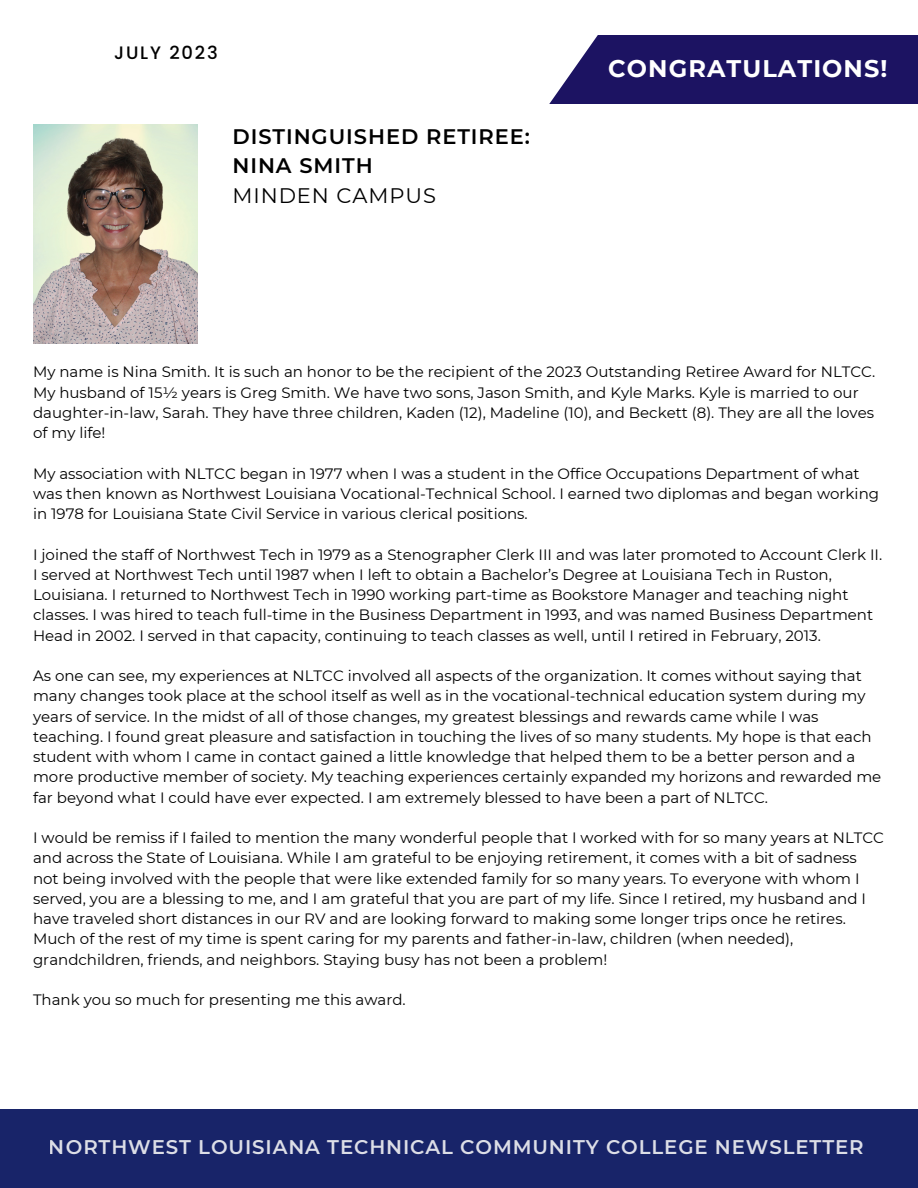
<style>
.page{position:relative;width:918px;height:1188px;background:#fff}
.page>*{position:absolute;margin:0;border:0;box-sizing:border-box;transform-origin:0 0}
.t1{font:700 24px "Montserrat";letter-spacing:.045em;color:#fff}
.t2{font:600 21px "Montserrat";letter-spacing:.045em;color:#000}
.t3{font:21px "Montserrat";letter-spacing:.045em;color:#000}
.t4{font:600 19.8px "Montserrat";letter-spacing:.045em;color:#f9f9f9}
.t5{font:500 18px "Poppins";letter-spacing:.1em;color:#000}
.t6{font:15px/20.2px "Montserrat";color:#000}
</style>
<div class="page">
<div style="left:0;top:1109px;width:918px;height:79px;background:#182469"></div>
<div style="left:545px;top:35px;width:373px;height:69px;background:#1c1362"></div>
<svg style="left:545px;top:35px;width:53px;height:69px"></svg>
<img style="left:33px;top:125px;width:165px;height:218px">
<p class="t5" style="left:114px;top:40px;width:105px">JULY 2023</p>
<p class="t2" style="left:232px;top:124px;width:299px">DISTINGUISHED RETIREE:</p>
<p class="t2" style="left:232px;top:153px;width:142px">NINA SMITH</p>
<p class="t3" style="left:232px;top:182px;width:205px">MINDEN CAMPUS</p>
<p class="t1" style="left:608px;top:54px;width:281px">CONGRATULATIONS!</p>
<p class="t6" style="left:33px;top:362px;width:844px">My name is Nina Smith. It is such an honor to be the recipient of the 2023 Outstanding Retiree Award for NLTCC.<br>My husband of 15½ years is Greg Smith. We have two sons, Jason Smith, and Kyle Marks. Kyle is married to our daughter-in-law, Sarah. They have three children, Kaden (12), Madeline (10), and Beckett (8). They are all the loves of my life!</p>
<p class="t6" style="left:33px;top:463px;width:848px">My association with NLTCC began in 1977 when I was a student in the Office Occupations Department of what was then known as Northwest Louisiana Vocational-Technical School. I earned two diplomas and began working in 1978 for Louisiana State Civil Service in various clerical positions.</p>
<p class="t6" style="left:33px;top:544px;width:851px">I joined the staff of Northwest Tech in 1979 as a Stenographer Clerk III and was later promoted to Account Clerk II.<br>I served at Northwest Tech until 1987 when I left to obtain a Bachelor’s Degree at Louisiana Tech in Ruston, Louisiana. I returned to Northwest Tech in 1990 working part-time as Bookstore Manager and teaching night classes. I was hired to teach full-time in the Business Department in 1993, and was named Business Department Head in 2002. I served in that capacity, continuing to teach classes as well, until I retired in February, 2013.</p>
<p class="t6" style="left:33px;top:666px;width:850px">As one can see, my experiences at NLTCC involved all aspects of the organization. It comes without saying that many changes took place at the school itself as well as in the vocational-technical education system during my years of service. In the midst of all of those changes, my greatest blessings and rewards came while I was teaching. I found great pleasure and satisfaction in touching the lives of so many students. My hope is that each student with whom I came in contact gained a little knowledge that helped them to be a better person and a more productive member of society. My teaching experiences certainly expanded my horizons and rewarded me far beyond what I could have ever expected. I am extremely blessed to have been a part of NLTCC.</p>
<p class="t6" style="left:33px;top:828px;width:852px">I would be remiss if I failed to mention the many wonderful people that I worked with for so many years at NLTCC and across the State of Louisiana. While I am grateful to be enjoying retirement, it comes with a bit of sadness not being involved with the people that were like extended family for so many years. To everyone with whom I served, you are a blessing to me, and I am grateful that you are part of my life. Since I retired, my husband and I have traveled short distances in our RV and are looking forward to making some longer trips once he retires.<br>Much of the rest of my time is spent caring for my parents and father-in-law, children (when needed), grandchildren, friends, and neighbors. Staying busy has not been a problem!</p>
<p class="t6" style="left:33px;top:990px;width:374px">Thank you so much for presenting me this award.</p>
<h3 class="t4" style="left:49px;top:1135px;width:816px">NORTHWEST LOUISIANA TECHNICAL COMMUNITY COLLEGE NEWSLETTER</h3>
</div>
